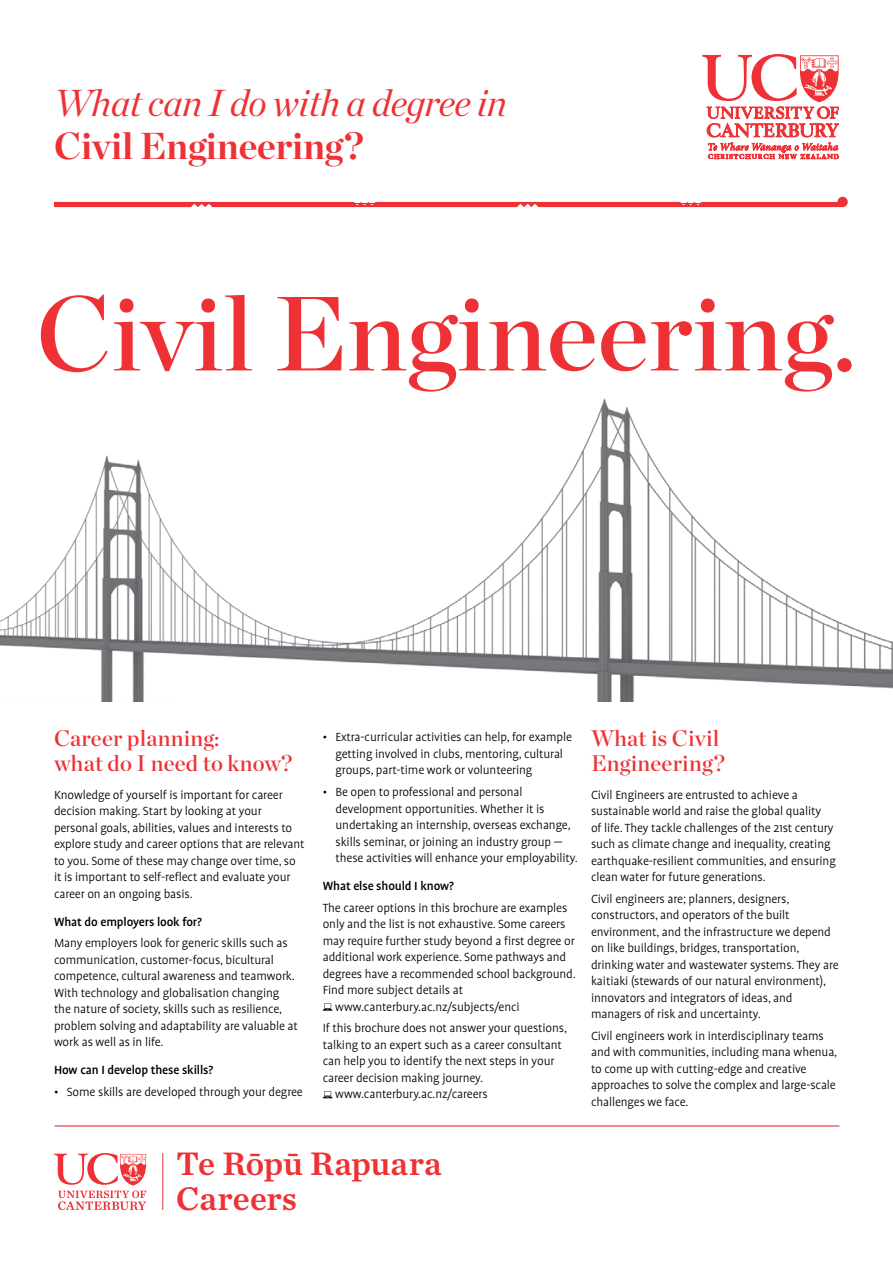
<style>
.page{position:relative;width:893px;height:1263px;background:#fff}
.page>*{position:absolute;margin:0;border:0;box-sizing:border-box;transform-origin:0 0}
.t1{font:105.3px "Chronicle Display Semi";color:#ee3135}
.t2{font:italic 37.5px "Chronicle Display";letter-spacing:-.01em;color:#ee3135}
.t3{font:700 37.5px "Chronicle Display";letter-spacing:-.01em;color:#ee3135}
.t4{font:34.05px/34.7px "Chronicle Text G2 Semi";color:#ee3135}
.t5{font:22.5px/25.5px "Chronicle Display Semi";letter-spacing:.01em;color:#ee3135}
.t6{font:300 13.5px/16.5px "Profile Pro";letter-spacing:-.01em;color:#000}
.t7{font:500 13.5px "Profile Pro";letter-spacing:-.01em;color:#000}
</style>
<div class="page">
<svg style="left:323px;top:1003px;width:10px;height:8px"></svg>
<svg style="left:323px;top:1091px;width:10px;height:7px"></svg>
<hr style="left:54px;top:203px;width:785px;height:1px;background:#ee3135">
<svg style="left:702px;top:54px;width:137px;height:105px"></svg>
<img style="left:0;top:398px;width:893px;height:304px">
<hr style="left:55px;top:1125px;width:784px;height:1px;background:#ee3135">
<hr style="left:162px;top:1153px;width:1px;height:57px;background:#ee3135">
<svg style="left:54px;top:1153px;width:92px;height:57px"></svg>
<svg style="left:55px;top:197px;width:793px;height:10px"></svg>
<h2 class="t2" style="left:54px;top:74px;width:454px">What can I do with a degree in</h2>
<h2 class="t3" style="left:54px;top:115px;width:311px">Civil Engineering?</h2>
<h1 class="t1" style="left:36px;top:251px;width:822px">Civil Engineering.</h1>
<h3 class="t5" style="left:54px;top:724px;width:240px">Career planning:<br>what do I need to know?</h3>
<p class="t6" style="left:54px;top:787px;width:252px">Knowledge of yourself is important for career decision making. Start by looking at your personal goals, abilities, values and interests to explore study and career options that are relevant to you. Some of these may change over time, so it is important to self-reflect and evaluate your career on an ongoing basis.</p>
<p class="t7" style="left:54px;top:914px;width:149px">What do employers look for?</p>
<p class="t6" style="left:54px;top:935px;width:245px">Many employers look for generic skills such as communication, customer-focus, bicultural competence, cultural awareness and teamwork.<br>With technology and globalisation changing the nature of society, skills such as resilience, problem solving and adaptability are valuable at work as well as in life.</p>
<p class="t7" style="left:54px;top:1062px;width:161px">How can I develop these skills?</p>
<p class="t6" style="left:54px;top:1084px;width:250px">• Some skills are developed through your degree</p>
<p class="t6" style="left:335px;top:730px;width:238px;text-indent:-13px">• Extra-curricular activities can help, for example getting involved in clubs, mentoring, cultural groups, part-time work or volunteering</p>
<p class="t6" style="left:335px;top:784px;width:244px;text-indent:-13px">• Be open to professional and personal development opportunities. Whether it is undertaking an internship, overseas exchange, skills seminar, or joining an industry group — these activities will enhance your employability.</p>
<p class="t7" style="left:323px;top:878px;width:133px">What else should I know?</p>
<p class="t6" style="left:323px;top:900px;width:246px">The career options in this brochure are examples</p>
<p class="t6" style="left:323px;top:916px;width:244px">only and the list is not exhaustive. Some careers</p>
<p class="t6" style="left:323px;top:933px;width:253px">may require further study beyond a first degree or</p>
<p class="t6" style="left:323px;top:949px;width:245px">additional work experience. Some pathways and</p>
<p class="t6" style="left:323px;top:966px;width:255px">degrees have a recommended school background.</p>
<p class="t6" style="left:323px;top:982px;width:142px">Find more subject details at</p>
<p class="t6" style="left:335px;top:999px;width:186px">www.canterbury.ac.nz/subjects/enci</p>
<p class="t6" style="left:323px;top:1020px;width:246px">If this brochure does not answer your questions,</p>
<p class="t6" style="left:323px;top:1037px;width:241px">talking to an expert such as a career consultant</p>
<p class="t6" style="left:323px;top:1053px;width:233px">can help you to identify the next steps in your</p>
<p class="t6" style="left:323px;top:1070px;width:162px">career decision making journey.</p>
<p class="t6" style="left:335px;top:1086px;width:154px">www.canterbury.ac.nz/careers</p>
<h3 class="t5" style="left:591px;top:724px;width:135px">What is Civil<br>Engineering?</h3>
<p class="t6" style="left:591px;top:787px;width:246px">Civil Engineers are entrusted to achieve a sustainable world and raise the global quality<br>of life. They tackle challenges of the 21st century such as climate change and inequality, creating earthquake-resilient communities, and ensuring clean water for future generations.</p>
<p class="t6" style="left:591px;top:891px;width:249px">Civil engineers are; planners, designers, constructors, and operators of the built environment, and the infrastructure we depend on like buildings, bridges, transportation, drinking water and wastewater systems. They are kaitiaki (stewards of our natural environment), innovators and integrators of ideas, and managers of risk and uncertainty.</p>
<p class="t6" style="left:591px;top:1028px;width:248px">Civil engineers work in interdisciplinary teams and with communities, including mana whenua, to come up with cutting-edge and creative approaches to solve the complex and large-scale challenges we face.</p>
<h3 class="t4" style="left:176px;top:1145px;width:267px">Te Rōpū Rapuara<br>Careers</h3>
</div>
